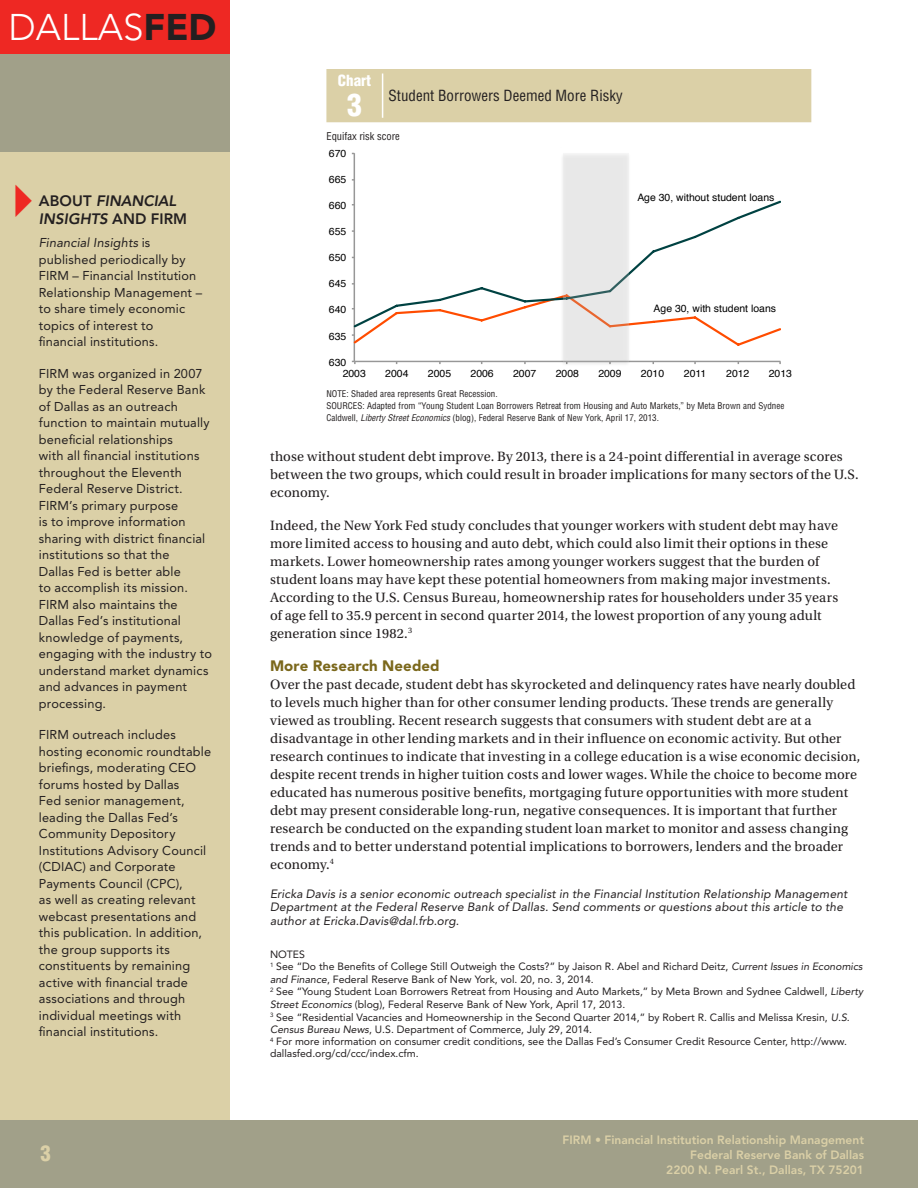
<style>
.page{position:relative;width:918px;height:1188px;background:#fff}
.page>*{position:absolute;margin:0;border:0;box-sizing:border-box;transform-origin:0 0}
.t1{font:300 36.75px "Avenir LT Std";color:#fff}
.Chart{font:900 condensed 30px "Helvetica LT Std";color:#fff}
.t2{font:900 condensed 21px "Helvetica LT Std";color:#dbd0a7}
.ChartTitle{font:condensed 15px "Helvetica LT Std";color:#231f20}
.CalendarHead{font:italic 800 15px/18px "Avenir LT Std";color:#231f20}
.TEXT_BODY{font:900 15px "Avenir LT Std";letter-spacing:.01em;color:#7b681c}
.Chart_word{font:900 condensed 15px "Helvetica LT Std";color:#fff}
.TEXT_BODY-2{font:14.25px/18px "Utopia Std";letter-spacing:.01em;color:#231f20}
.TEXT_Sidebar{font:12.75px/16.5px "Avenir LT Std";letter-spacing:.015em;color:#231f20}
.TEXT_Author_Info{font:italic 12px/13.5px "Avenir LT Std";letter-spacing:.015em;color:#231f20}
.t3{font:800 12px/15px "Avenir LT Std";color:#dbd0a7;text-align:right}
.Footnote_text{font:10.5px/12.6px "Avenir LT Std";color:#231f20}
.ChartAxis{font:condensed 10.5px "Helvetica LT Std";color:#231f20}
.Endnote_text{font:10.5px "Avenir LT Std";color:#231f20}
.t4{font:10.2px "Helvetica";color:#000}
.Source{font:condensed 9px/12px "Helvetica LT Std";color:#231f20}
.s1{font-weight:900;color:#231f20}
.s2{font-style:normal}
.s3{font-style:italic}
</style>
<div class="page">
<div style="left:0;top:0;width:230px;height:1187px;background:#dbd0a7"></div>
<div style="left:0;top:0;width:230px;height:151px;background:#a1a089"></div>
<div style="left:0;top:0;width:230px;height:54px;background:#ee2823"></div>
<div style="left:0;top:1120px;width:918px;height:68px;background:#a1a089"></div>
<div style="left:326px;top:69px;width:485px;height:53px;background:#dbd0a7"></div>
<hr style="left:382px;top:74px;width:1px;height:44px;background:#fff">
<hr style="left:354px;top:153px;width:1px;height:208px;background:#979797">
<hr style="left:354px;top:361px;width:426px;height:1px;background:#979797">
<svg style="left:352px;top:292px;width:429px;height:56px"></svg>
<svg style="left:354px;top:200px;width:427px;height:129px"></svg>
<img style="left:555px;top:155px;width:81px;height:210px">
<div style="left:563px;top:153px;width:65px;height:208px;background:#e8e8e8"></div>
<h1 class="t1" style="left:9px;top:6px;width:210px">DALLAS<span class="s1">FED</span></h1>
<p class="CalendarHead" style="left:39px;top:192px;width:150px"><span class="s2">ABOUT</span> FINANCIAL<br>INSIGHTS <span class="s2">AND FIRM</span></p>
<p class="TEXT_Sidebar" style="left:39px;top:235px;width:165px"><span class="s3">Financial Insights</span> is published periodically by<br>FIRM – Financial Institution<br>Relationship Management – to share timely economic topics of interest to financial institutions.</p>
<p class="TEXT_Sidebar" style="left:39px;top:365px;width:175px">FIRM was organized in 2007 by the Federal Reserve Bank of Dallas as an outreach function to maintain mutually beneficial relationships<br>with all financial institutions throughout the Eleventh<br>Federal Reserve District.<br>FIRM’s primary purpose<br>is to improve information sharing with district financial institutions so that the<br>Dallas Fed is better able<br>to accomplish its mission.<br>FIRM also maintains the<br>Dallas Fed’s institutional knowledge of payments, engaging with the industry to understand market dynamics and advances in payment processing.</p>
<p class="TEXT_Sidebar" style="left:39px;top:727px;width:174px">FIRM outreach includes hosting economic roundtable briefings, moderating CEO forums hosted by Dallas<br>Fed senior management, leading the Dallas Fed’s<br>Community Depository<br>Institutions Advisory Council (CDIAC) and Corporate<br>Payments Council (CPC),<br>as well as creating relevant webcast presentations and this publication. In addition, the group supports its constituents by remaining active with financial trade associations and through individual meetings with financial institutions.</p>
<h3 class="t2" style="left:41px;top:1140px;width:12px">3</h3>
<p class="Chart_word" style="left:338px;top:71px;width:35px">Chart</p>
<p class="Chart" style="left:347px;top:86px;width:16px">3</p>
<p class="ChartTitle" style="left:389px;top:86px;width:236px">Student Borrowers Deemed More Risky</p>
<p class="ChartAxis" style="left:326px;top:129px;width:75px">Equifax risk score</p>
<p class="t4" style="left:329px;top:146px;width:19px">670</p>
<p class="t4" style="left:329px;top:172px;width:19px">665</p>
<p class="t4" style="left:329px;top:198px;width:19px">660</p>
<p class="t4" style="left:329px;top:224px;width:19px">655</p>
<p class="t4" style="left:329px;top:250px;width:19px">650</p>
<p class="t4" style="left:329px;top:276px;width:19px">645</p>
<p class="t4" style="left:329px;top:302px;width:19px">640</p>
<p class="t4" style="left:329px;top:328px;width:19px">635</p>
<p class="t4" style="left:329px;top:354px;width:19px">630</p>
<p class="t4" style="left:637px;top:189px;width:139px">Age 30, without student loans</p>
<p class="t4" style="left:654px;top:301px;width:124px">Age 30, with student loans</p>
<p class="t4" style="left:343px;top:366px;width:25px">2003</p>
<p class="t4" style="left:385px;top:366px;width:25px">2004</p>
<p class="t4" style="left:428px;top:366px;width:25px">2005</p>
<p class="t4" style="left:471px;top:366px;width:25px">2006</p>
<p class="t4" style="left:513px;top:366px;width:25px">2007</p>
<p class="t4" style="left:556px;top:366px;width:25px">2008</p>
<p class="t4" style="left:598px;top:366px;width:25px">2009</p>
<p class="t4" style="left:641px;top:366px;width:25px">2010</p>
<p class="t4" style="left:684px;top:366px;width:24px">2011</p>
<p class="t4" style="left:726px;top:366px;width:25px">2012</p>
<p class="t4" style="left:769px;top:366px;width:25px">2013</p>
<p class="Source" style="left:326px;top:388px;width:173px">NOTE: Shaded area represents Great Recession.</p>
<p class="Source" style="left:326px;top:400px;width:460px">SOURCES: Adapted from “Young Student Loan Borrowers Retreat from Housing and Auto Markets,” by Meta Brown and Sydnee<br>Caldwell, <span class="s3">Liberty Street Economics</span> (blog), Federal Reserve Bank of New York, April 17, 2013.</p>
<p class="TEXT_BODY-2" style="left:270px;top:448px;width:590px">those without student debt improve. By 2013, there is a 24-point differential in average scores between the two groups, which could result in broader implications for many sectors of the U.S. economy.</p>
<p class="TEXT_BODY-2" style="left:270px;top:517px;width:570px">Indeed, the New York Fed study concludes that younger workers with student debt may have more limited access to housing and auto debt, which could also limit their options in these markets. Lower homeownership rates among younger workers suggest that the burden of student loans may have kept these potential homeowners from making major investments.<br>According to the U.S. Census Bureau, homeownership rates for householders under 35 years of age fell to 35.9 percent in second quarter 2014, the lowest proportion of any young adult generation since 1982.<sup>3</sup></p>
<p class="TEXT_BODY" style="left:270px;top:657px;width:171px">More Research Needed</p>
<p class="TEXT_BODY-2" style="left:270px;top:676px;width:592px">Over the past decade, student debt has skyrocketed and delinquency rates have nearly doubled to levels much higher than for other consumer lending products. These trends are generally viewed as troubling. Recent research suggests that consumers with student debt are at a disadvantage in other lending markets and in their influence on economic activity. But other research continues to indicate that investing in a college education is a wise economic decision, despite recent trends in higher tuition costs and lower wages. While the choice to become more educated has numerous positive benefits, mortgaging future opportunities with more student debt may present considerable long-run, negative consequences. It is important that further research be conducted on the expanding student loan market to monitor and assess changing trends and to better understand potential implications to borrowers, lenders and the broader economy.<sup>4</sup></p>
<p class="TEXT_Author_Info" style="left:270px;top:887px;width:579px">Ericka Davis is a senior economic outreach specialist in the Financial Institution Relationship Management<br>Department at the Federal Reserve Bank of Dallas. Send comments or questions about this article to the author at Ericka.Davis@dal.frb.org.</p>
<p class="Endnote_text" style="left:270px;top:948px;width:37px">NOTES</p>
<p class="Footnote_text" style="left:270px;top:960px;width:594px"><sup>1</sup> See “Do the Benefits of College Still Outweigh the Costs?” by Jaison R. Abel and Richard Deitz, <span class="s3">Current Issues in Economics and Finance</span>, Federal Reserve Bank of New York, vol. 20, no. 3, 2014.</p>
<p class="Footnote_text" style="left:270px;top:986px;width:595px"><sup>2</sup> See “Young Student Loan Borrowers Retreat from Housing and Auto Markets,” by Meta Brown and Sydnee Caldwell, <span class="s3">Liberty<br>Street Economics</span> (blog), Federal Reserve Bank of New York, April 17, 2013.</p>
<p class="Footnote_text" style="left:270px;top:1011px;width:581px"><sup>3</sup> See “Residential Vacancies and Homeownership in the Second Quarter 2014,” by Robert R. Callis and Melissa Kresin, <span class="s3">U.S.<br>Census Bureau News</span>, U.S. Department of Commerce, July 29, 2014.</p>
<p class="Footnote_text" style="left:270px;top:1036px;width:579px;line-height:12.1px"><sup>4</sup> For more information on consumer credit conditions, see the Dallas Fed’s Consumer Credit Resource Center, http://www. dallasfed.org/cd/ccc/index.cfm.</p>
<p class="t3" style="left:563px;top:1133px;width:303px">FIRM • Financial Institution Relationship Management<br>Federal Reserve Bank of Dallas<br>2200 N. Pearl St., Dallas, TX 75201</p>
</div>
